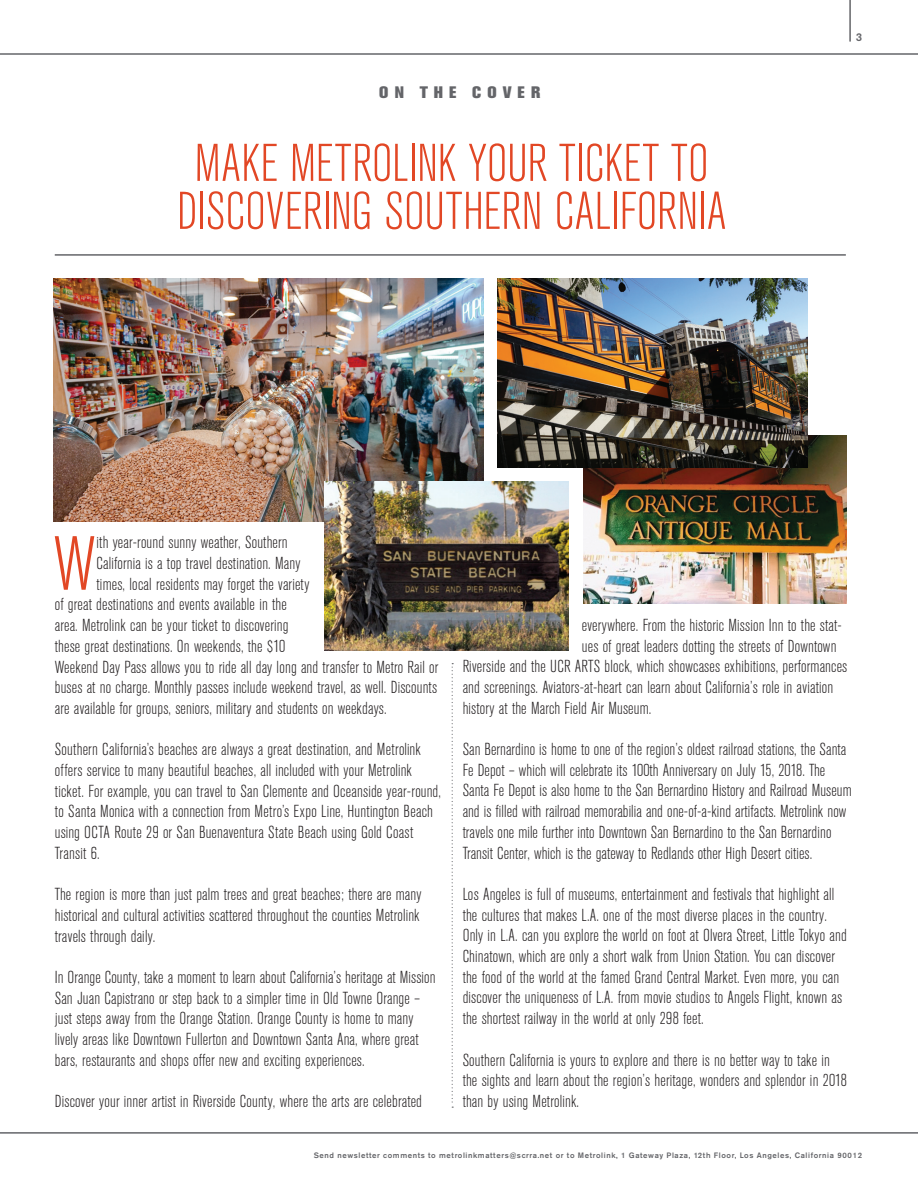
<style>
.page{position:relative;width:918px;height:1188px;background:#fff}
.page>*{position:absolute;margin:0;border:0;box-sizing:border-box;transform-origin:0 0}
.t1{font:300 condensed 75.9px "Akzidenz Grotesk BE";color:#e24725}
.t2{font:300 condensed 52.5px/48px "Akzidenz Grotesk BE";letter-spacing:.005em;color:#e24725;text-align:center}
.t3{font:300 condensed 17.25px/20.7px "Akzidenz Grotesk BE";letter-spacing:.01em;color:#231f20}
.t4{font:800 16.5px "Akzidenz Grotesk BE";letter-spacing:.37em;color:#646569}
.t5{font:500 11.25px "Akzidenz Grotesk BE";color:#646569}
.t6{font:500 7.8px "Akzidenz Grotesk BE";letter-spacing:.08em;color:#646569}
</style>
<div class="page">
<hr style="left:0;top:53px;width:918px;height:2px;background:#646569">
<hr style="left:0;top:1132px;width:918px;height:2px;background:#646569">
<hr style="left:849px;top:0;width:2px;height:42px;background:#646569">
<hr style="left:55px;top:254px;width:791px;height:2px;background:#646569">
<svg style="left:452px;top:663px;width:1px;height:445px"></svg>
<img style="left:54px;top:278px;width:429px;height:243px">
<img style="left:583px;top:436px;width:263px;height:168px">
<img style="left:498px;top:278px;width:309px;height:190px">
<img style="left:324px;top:481px;width:244px;height:169px">
<p class="t4" style="left:379px;top:83px;width:26px">O N</p>
<p class="t4" style="left:420px;top:83px;width:38px">THE</p>
<p class="t4" style="left:472px;top:83px;width:70px">COVER</p>
<p class="t2" style="left:177px;top:140px;width:551px">MAKE METROLINK YOUR TICKET TO<br>DISCOVERING SOUTHERN CALIFORNIA</p>
<p class="t5" style="left:856px;top:30px;width:8px">3</p>
<p class="t3" style="left:97px;top:533px;width:193px">ith year-round sunny weather, Southern</p>
<p class="t1" style="left:53px;top:523px;width:44px">W</p>
<p class="t3" style="left:97px;top:553px;width:205px">California ais top travel destination. Many</p>
<p class="t3" style="left:97px;top:574px;width:214px">times, local residents may forget the variety</p>
<p class="t3" style="left:55px;top:595px;width:234px">of great destinations and events available in the</p>
<p class="t3" style="left:55px;top:615px;width:235px">area. Metrolink can be your ticket to discovering</p>
<p class="t3" style="left:55px;top:636px;width:232px">these great destinations. On weekends, the $10</p>
<p class="t3" style="left:55px;top:657px;width:385px">Weekend Day Pass allows you to ride all day long and transfer to Metro Rail or</p>
<p class="t3" style="left:55px;top:677px;width:384px">buses noat charge. Monthly passes include weekend travel as, well. Discounts</p>
<p class="t3" style="left:55px;top:698px;width:333px">are available for groups, seniors, military and students on weekdays.</p>
<p class="t3" style="left:55px;top:740px;width:388px">Southern Californias’ beaches are always a great destination, and Metrolink offers service to many beautiful beaches, all included with your Metrolink ticket. For example, you can travel to San Clemente and Oceanside year-round, to Santa Monica with a connection from Metros’ Expo Line, Huntington Beach using OCTA Route 29 or San Buenaventura State Beach using Gold Coast Transit 6.</p>
<p class="t3" style="left:55px;top:884px;width:368px;text-align:justify">The region is more than just palm trees and great beaches; there are many historical and cultural activities scattered throughout the counties Metrolink travels through daily.</p>
<p class="t3" style="left:55px;top:967px;width:382px">In Orange County, take a moment to learn about Californias’ heritage at Mission San Juan Capistrano or step back ato simpler time in Old Towne Orange – just steps away from the Orange Station. Orange County is home to many lively areas like Downtown Fullerton and Downtown Santa Ana, where great bars, restaurants and shops offer new and exciting experiences.</p>
<p class="t3" style="left:55px;top:1091px;width:369px">Discover your inner artist in Riverside County, where the arts are celebrated</p>
<p class="t3" style="left:582px;top:615px;width:262px">everywhere. From the historic Mission Inn to the stat-</p>
<p class="t3" style="left:463px;top:656px;width:386px">Riverside and the UCR ARTS block, which showcases exhibitions, performances and screenings. Aviators -a t- heart can learn about California s’ role in aviation history at the March Field Air Museum.</p>
<p class="t3" style="left:463px;top:739px;width:390px">San Bernardino is home to one of the regions’ oldest railroad stations, the Santa Fe Depot – which will celebrate its 100th Anniversary on July 15, 2018. The Santa Fe Depot is also home to the San Bernardino History and Railroad Museum and is filled with railroad memorabilia and one -a-o f- kind artifacts. Metrolink now travels one mile further into Downtown San Bernardino to the San Bernardino Transit Center, which is the gateway to Redlands other High Desert cities.</p>
<p class="t3" style="left:463px;top:884px;width:386px">Los Angeles is full of museums, entertainment and festivals that highlight all the cultures that makes .A.L one of the most diverse places in the country.<br>Only .A.Li n can you explore the world on foot at Olvera Street, Little Tokyo and Chinatown, which are only a short walk from Union Station. You can discover the food of the world at the famed Grand Central Market. Even more, you can discover the uniqueness .A.Lo f from movie studios to Angels Flight, known as the shortest railway in the world at only 298 feet.</p>
<p class="t3" style="left:463px;top:1050px;width:386px">Southern California is yours to explore and there nois better way to take in the sights and learn about the region s’ heritage, wonders and splendor in 2018 than by using Metrolink.</p>
<p class="t3" style="left:582px;top:636px;width:256px">ues of great leaders dotting the streets of Downtown</p>
<p class="t6" style="left:314px;top:1151px;width:550px">Send newsletter comments to metrolinkmatters@scrra.net or to Metrolink 1, Gateway Plaza, 12th Floor, Los Angeles, California 90012</p>
</div>
